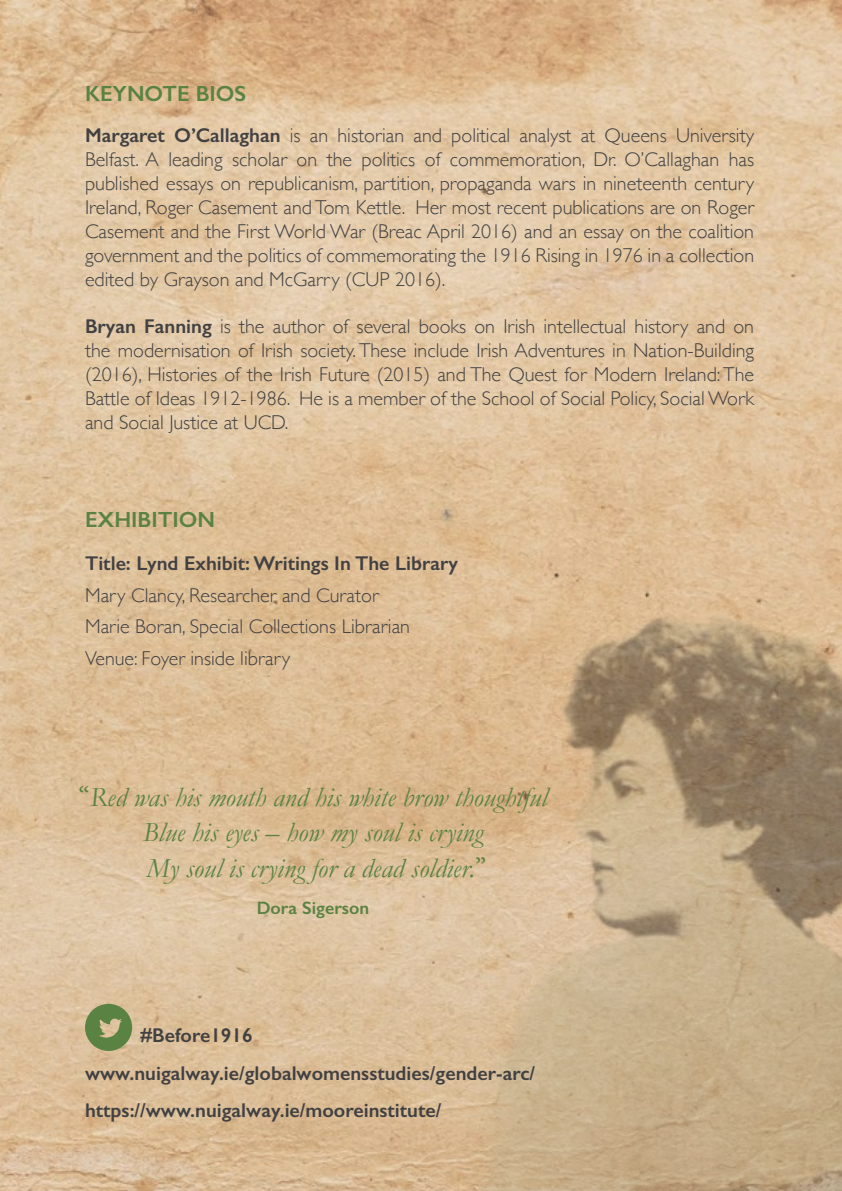
<style>
.page{position:relative;width:842px;height:1191px;background:#fff}
.page>*{position:absolute;margin:0;border:0;box-sizing:border-box;transform-origin:0 0}
.t1{font:italic 28px "Garamond";color:#5a8243}
.t2{font:600 22px "Gill Sans";color:#5a8243}
.t3{font:300 20px/24px "Gill Sans";color:#414042;text-align:justify}
.t4{font:600 20px "Gill Sans";color:#414042}
.t5{font:600 18px "Gill Sans";color:#5a8243}
.s1{font-weight:600}
.s2{font-family:"Minion Pro";font-style:normal}
</style>
<div class="page">
<img style="left:0;top:0;width:842px;height:1191px">
<svg style="left:85px;top:1003px;width:47px;height:48px;background:#879762"></svg>
<img style="left:442px;top:558px;width:400px;height:633px">
<p class="t2" style="left:85px;top:80px;width:163px">KEYNOTE BIOS</p>
<p class="t3" style="left:85px;top:123px;width:671px"><span class="s1">Margaret O’Callaghan</span> is an historian and political analyst at Queens University Belfast. A leading scholar on the politics of commemoration, Dr. O’Callaghan has published essays on republicanism, partition, propaganda wars in nineteenth century Ireland, Roger Casement and Tom Kettle. Her most recent publications are on Roger Casement and the First World War (Breac April 2016) and an essay on the coalition government and the politics of commemorating the 1916 Rising in 1976 in a collection edited by Grayson and McGarry (CUP 2016).</p>
<p class="t3" style="left:85px;top:313px;width:670px"><span class="s1">Bryan Fanning</span> is the author of several books on Irish intellectual history and on the modernisation of Irish society. These include Irish Adventures in Nation-Building (2016), Histories of the Irish Future (2015) and The Quest for Modern Ireland: The Battle of Ideas 1912-1986. He is a member of the School of Social Policy, Social Work and Social Justice at UCD.</p>
<p class="t2" style="left:85px;top:506px;width:131px">EXHIBITION</p>
<p class="t4" style="left:85px;top:551px;width:374px">Title: Lynd Exhibit: Writings In The Library</p>
<p class="t3" style="left:85px;top:582px;width:295px">Mary Clancy, Researcher and Curator</p>
<p class="t3" style="left:85px;top:614px;width:326px">Marie Boran, Special Collections Librarian</p>
<p class="t3" style="left:85px;top:645px;width:207px">Venue: Foyer inside library</p>
<p class="t1" style="left:79px;top:780px;width:470px"><span class="s2">“</span>Red was his mouth and his white brow thoughtful</p>
<p class="t1" style="left:143px;top:815px;width:342px">Blue his eyes – how my soul is crying</p>
<p class="t1" style="left:146px;top:851px;width:342px">My soul is crying for a dead soldier.<span class="s2">”</span></p>
<p class="t5" style="left:257px;top:897px;width:114px">Dora Sigerson</p>
<p class="t4" style="left:141px;top:1023px;width:114px">#Before1916</p>
<p class="t4" style="left:85px;top:1060px;width:452px">www.nuigalway.ie/globalwomensstudies/gender-arc/</p>
<p class="t4" style="left:85px;top:1098px;width:358px">https://www.nuigalway.ie/mooreinstitute/</p>
</div>
